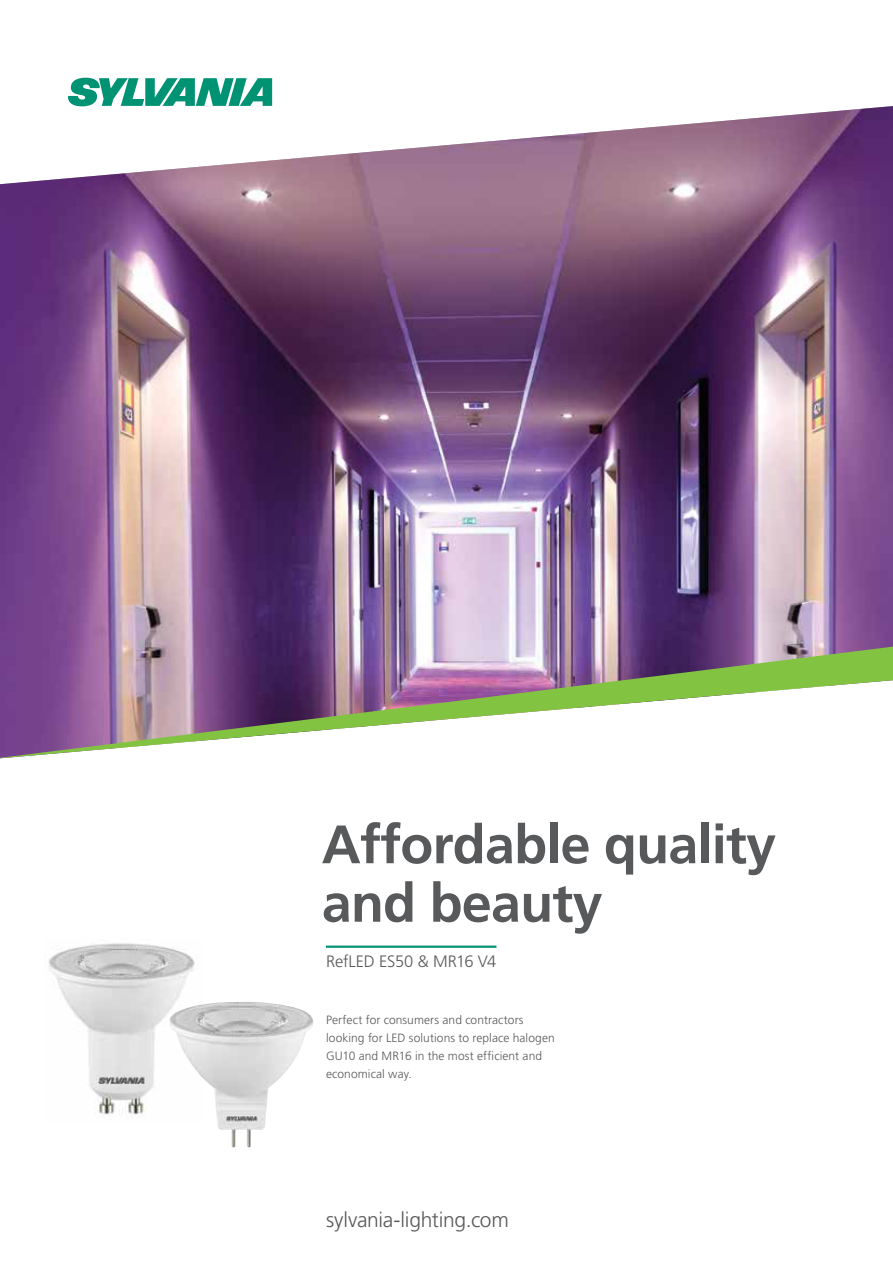
<style>
.page{position:relative;width:893px;height:1263px;background:#fff}
.page>*{position:absolute;margin:0;border:0;box-sizing:border-box;transform-origin:0 0}
.t1{font:700 54px/58.5px "Frutiger LT Std";letter-spacing:-.015em;color:#58595b}
.t2{font:300 21px "Frutiger LT Std";letter-spacing:-.015em;color:#58595b}
.t3{font:300 16.5px "Frutiger";letter-spacing:-.01em;color:#58595b}
.t4{font:300 12px/18px "Frutiger";letter-spacing:.005em;color:#58595b}
</style>
<div class="page">
<svg style="left:68px;top:78px;width:204px;height:27px"></svg>
<hr style="left:326px;top:945px;width:170px;height:3px;background:#009373">
<img style="left:0;top:106px;width:893px;height:539px">
<img style="left:0;top:645px;width:893px;height:114px">
<img style="left:48px;top:943px;width:147px;height:172px">
<img style="left:169px;top:1002px;width:144px;height:145px">
<h1 class="t1" style="left:322px;top:815px;width:456px">Affordable quality and beauty</h1>
<h3 class="t3" style="left:326px;top:952px;width:172px">RefLED ES50 &amp; MR16 V4</h3>
<p class="t4" style="left:326px;top:1011px;width:230px">Perfect for consumers and contractors looking for LED solutions to replace halogen GU10 and MR16 in the most efficient and economical way.</p>
<h2 class="t2" style="left:326px;top:1208px;width:184px">sylvania-lighting.com</h2>
</div>
